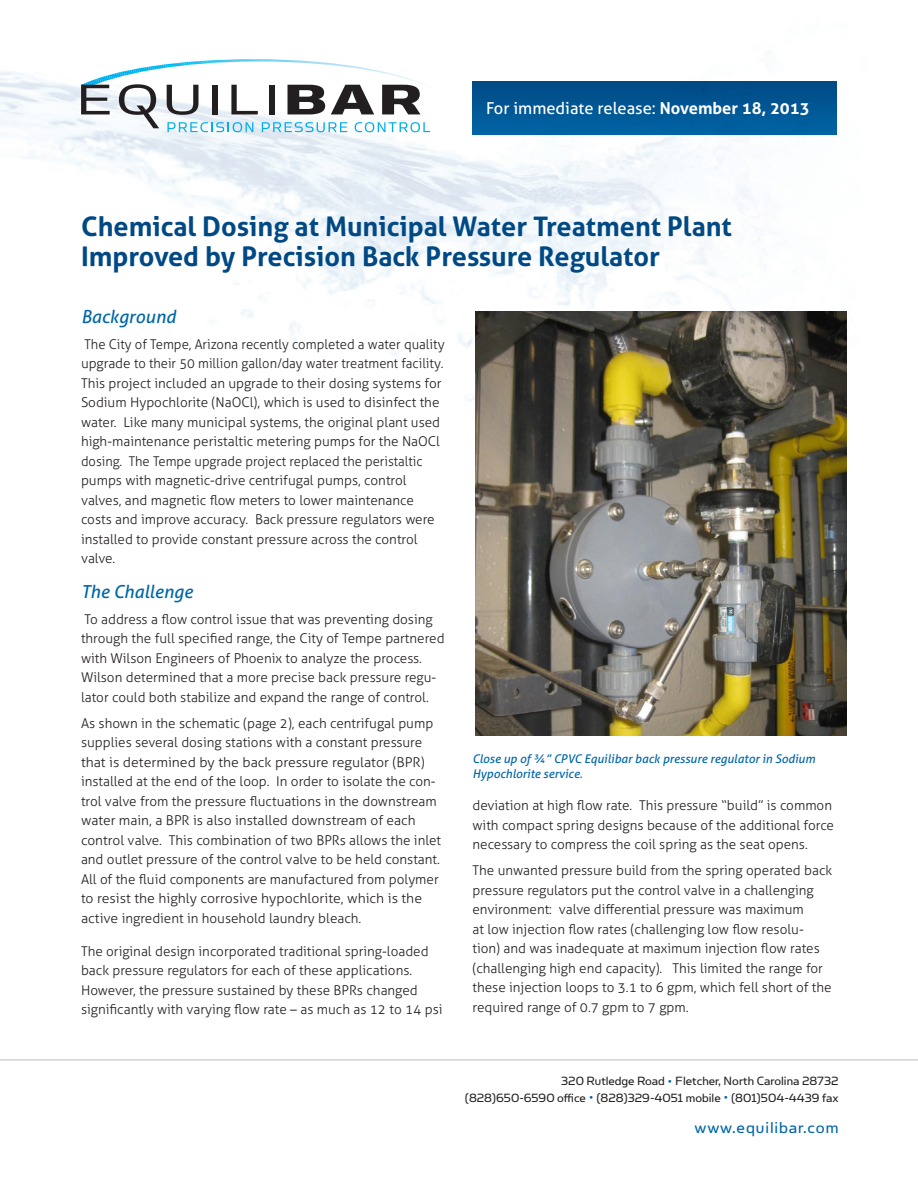
<style>
.page{position:relative;width:918px;height:1188px;background:#fff}
.page>*{position:absolute;margin:0;border:0;box-sizing:border-box;transform-origin:0 0}
.WP_headline{font:700 27px/30px "Aller";color:#014984}
.WP_subhead{font:italic 18px "Aller";color:#0166a7}
.t1{font:18px "Simian Text Orangutan";letter-spacing:.05em;color:#0166a7}
.t2{font:16.5px "Aller";color:#fff}
.WP_body_copy{font:300 13.5px/19.5px "Aller";color:#231f20}
.WP_subhead-2{font:300 13.5px/19.5px "Aller";color:#231f20}
.t3{font:13.5px "Simian Text Orangutan";color:#231f20}
.WP_Caption{font:italic 12px/15px "Aller";color:#0166a7}
.s1{font-weight:700}
.s2{font-size:9px;color:#0166a7}
</style>
<div class="page">
<img style="left:0;top:71px;width:847px;height:370px">
<svg style="left:81px;top:59px;width:359px;height:73px"></svg>
<div style="left:472px;top:81px;width:365px;height:54px;background:linear-gradient(to bottom,#014984,#0064a4)"></div>
<hr style="left:0;top:1059px;width:918px;height:2px;background:#d1d2d4">
<img style="left:475px;top:312px;width:371px;height:424px">
<p class="t2" style="left:486px;top:98px;width:325px">For immediate release: <span class="s1">November 18, 2013</span></p>
<p class="WP_headline" style="left:81px;top:211px;width:652px">Chemical Dosing at Municipal Water Treatment Plant<br>Improved by Precision Back Pressure Regulator</p>
<p class="WP_subhead" style="left:81px;top:305px;width:96px">Background</p>
<p class="WP_body_copy" style="left:81px;top:334px;width:365px">The City of Tempe, Arizona recently completed a water quality upgrade to their 50 million gallon/day water treatment facility.<br>This project included an upgrade to their dosing systems for Sodium Hypochlorite (NaOCl), which is used to disinfect the water. Like many municipal systems, the original plant used high-maintenance peristaltic metering pumps for the NaOCl dosing. The Tempe upgrade project replaced the peristaltic pumps with magnetic-drive centrifugal pumps, control valves, and magnetic flow meters to lower maintenance costs and improve accuracy. Back pressure regulators were installed to provide constant pressure across the control valve.</p>
<p class="WP_subhead" style="left:81px;top:580px;width:113px">The Challenge</p>
<p class="WP_body_copy" style="left:81px;top:609px;width:365px">To address a flow control issue that was preventing dosing through the full specified range, the City of Tempe partnered with Wilson Engineers of Phoenix to analyze the process.<br>Wilson determined that a more precise back pressure regu&shy;lator could both stabilize and expand the range of control.</p>
<p class="WP_body_copy" style="left:81px;top:713px;width:362px">As shown in the schematic (page 2), each centrifugal pump supplies several dosing stations with a constant pressure that is determined by the back pressure regulator (BPR) installed at the end of the loop. In order to isolate the con&shy;trol valve from the pressure fluctuations in the downstream water main, a BPR is also installed downstream of each control valve. This combination of two BPRs allows the inlet and outlet pressure of the control valve to be held constant.<br>All of the fluid components are manufactured from polymer to resist the highly corrosive hypochlorite, which is the active ingredient in household laundry bleach.</p>
<p class="WP_subhead-2" style="left:81px;top:941px;width:363px">The original design incorporated traditional spring-loaded back pressure regulators for each of these applications.<br>However, the pressure sustained by these BPRs changed significantly with varying flow rate – as much as 12 to 14 psi</p>
<p class="WP_Caption" style="left:472px;top:751px;width:344px">Close up of ¾” CPVC Equilibar back pressure regulator in Sodium<br>Hypochlorite service.</p>
<p class="WP_subhead-2" style="left:472px;top:796px;width:363px">deviation at high flow rate. This pressure “build” is common with compact spring designs because of the additional force necessary to compress the coil spring as the seat opens.</p>
<p class="WP_body_copy" style="left:472px;top:861px;width:361px">The unwanted pressure build from the spring operated back pressure regulators put the control valve in a challenging environment: valve differential pressure was maximum<br>at low injection flow rates (challenging low flow resolu&shy;tion) and was inadequate at maximum injection flow rates (challenging high end capacity). This limited the range for these injection loops to 3.1 to 6 gpm, which fell short of the required range of 0.7 gpm to 7 gpm.</p>
<p class="t3" style="left:561px;top:1073px;width:279px">320 Rutledge Road <span class="s2">•</span> Fletcher, North Carolina 28732</p>
<p class="t3" style="left:465px;top:1090px;width:375px">(828)650-6590 office <span class="s2">•</span> (828)329-4051 mobile <span class="s2">•</span> (801)504-4439 fax</p>
<p class="t1" style="left:694px;top:1118px;width:146px">www.equilibar.com</p>
</div>
